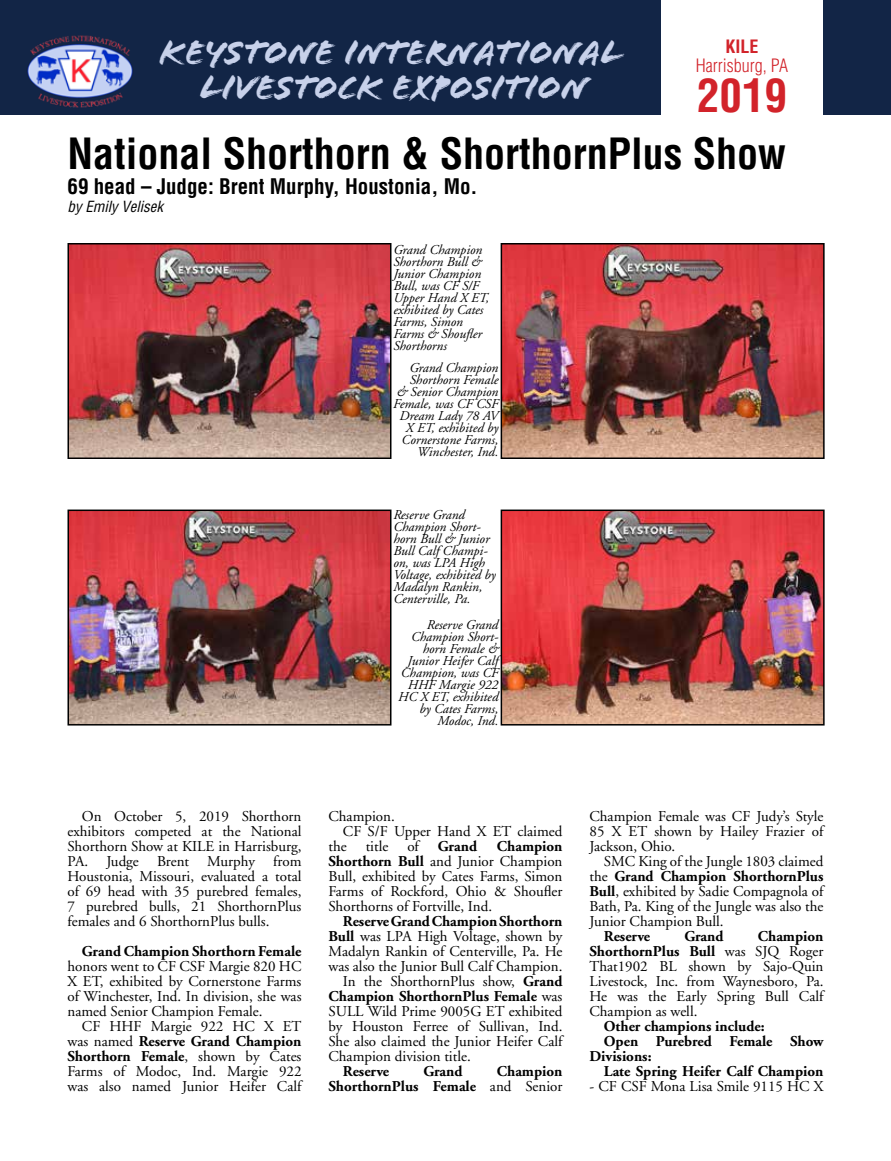
<style>
.page{position:relative;width:891px;height:1161px;background:#fff}
.page>*{position:absolute;margin:0;border:0;box-sizing:border-box;transform-origin:0 0}
.t1{font:700 condensed 45px "Helvetica";color:#d2232a}
.t2{font:700 condensed 42px "Helvetica";color:#000}
.t3{font:36px/34.3px "Flood Std";color:#c7d1ea;text-align:center}
.t4{font:700 condensed 21px "Helvetica";color:#000}
.t5{font:300 condensed 18px "Helvetica";color:#d2232a}
.t6{font:700 condensed 18px "Helvetica";color:#d2232a}
.t7{font:15px/15px "Adobe Garamond";color:#000;text-align:justify}
.t8{font:700 15px/15px "Adobe Garamond";color:#000;text-align:right}
.t9{font:italic condensed 15px "Helvetica";color:#000}
.t10{font:italic 13.5px/12px "Adobe Garamond";color:#000}
.s1{font-weight:700}
.s2{font-weight:400}
</style>
<div class="page">
<div style="left:0;top:0;width:891px;height:114px;background:#122546"></div>
<img style="left:27px;top:35px;width:106px;height:73px">
<div style="left:662px;top:0;width:161px;height:120px;background:#fff"></div>
<img style="left:71px;top:246px;width:318px;height:210px">
<div style="left:68px;top:243px;width:324px;height:216px;border:2px solid #000"></div>
<img style="left:504px;top:246px;width:318px;height:210px">
<div style="left:501px;top:243px;width:324px;height:216px;border:2px solid #000"></div>
<img style="left:71px;top:513px;width:318px;height:210px">
<div style="left:68px;top:510px;width:324px;height:216px;border:2px solid #000"></div>
<img style="left:504px;top:513px;width:318px;height:210px">
<div style="left:501px;top:510px;width:324px;height:216px;border:2px solid #000"></div>
<h3 class="t3" style="left:159px;top:36px;width:464px">KEYSTONE INTERNATIONAL<br>LIVESTOCK EXPOSITION</h3>
<p class="t6" style="left:726px;top:36px;width:35px">KILE</p>
<p class="t5" style="left:696px;top:54px;width:94px">Harrisburg, PA</p>
<h1 class="t1" style="left:697px;top:68px;width:91px">2019</h1>
<h2 class="t2" style="left:68px;top:128px;width:720px">National Shorthorn &amp; ShorthornPlus Show</h2>
<h3 class="t4" style="left:68px;top:174px;width:412px">69 head – Judge: Brent Murphy, Houstonia, Mo.</h3>
<p class="t9" style="left:68px;top:197px;width:97px">by Emily Velisek</p>
<p class="t10" style="left:393px;top:244px;width:97px">Grand Champion<br>Shorthorn Bull &amp;<br>Junior Champion<br>Bull, was CF S/F<br>Upper Hand X ET, exhibited by Cates<br>Farms, Simon<br>Farms &amp; Shoufler<br>Shorthorns</p>
<p class="t10" style="left:393px;top:362px;width:107px;text-align:right">Grand Champion<br>Shorthorn Female<br>&amp; Senior Champion<br>Female, was CF CSF<br>Dream Lady 78 AV<br>X ET, exhibited by<br>Cornerstone Farms,<br>Winchester, Ind.</p>
<p class="t10" style="left:393px;top:509px;width:104px">Reserve Grand<br>Champion Short&shy;horn Bull &amp; Junior<br>Bull Calf Champi&shy;on, was LPA High<br>Voltage, exhibited by<br>Madalyn Rankin,<br>Centerville, Pa.</p>
<p class="t10" style="left:398px;top:619px;width:102px;text-align:right">Reserve Grand<br>Champion Short&shy;horn Female &amp;<br>Junior Heifer Calf<br>Champion, was CF<br>HHF Margie 922<br>HC X ET, exhibited by Cates Farms,<br>Modoc, Ind.</p>
<p class="t7" style="left:68px;top:809px;width:236px;text-indent:14px">On October 5, 2019 Shorthorn exhibitors competed at the National Shorthorn Show at KILE in Harrisburg, PA. Judge Brent Murphy from Houstonia, Missouri, evaluated a total of 69 head with 35 purebred females, 7 purebred bulls, 21 ShorthornPlus females and 6 ShorthornPlus bulls.</p>
<p class="t8" style="left:82px;top:944px;width:221px">Grand Champion Shorthorn Female</p>
<p class="t7" style="left:68px;top:959px;width:236px">honors went to CF CSF Margie 820 HC X ET, exhibited by Cornerstone Farms of Winchester, Ind. In division, she was named Senior Champion Female.</p>
<p class="t7" style="left:68px;top:1019px;width:236px;text-indent:14px">CF HHF Margie 922 HC X ET was named <span class="s1">Reserve Grand Champion Shorthorn Female</span>, shown by Cates Farms of Modoc, Ind. Margie 922 was also named Junior Heifer Calf</p>
<p class="t7" style="left:328px;top:809px;width:68px">Champion.</p>
<p class="t7" style="left:343px;top:824px;width:221px">CF S/F Upper Hand X ET claimed</p>
<p class="t7" style="left:328px;top:839px;width:20px">the</p>
<p class="t7" style="left:366px;top:839px;width:24px">title</p>
<p class="t7" style="left:407px;top:839px;width:13px">of</p>
<p class="t8" style="left:438px;top:839px;width:41px">Grand</p>
<p class="t7" style="left:328px;top:839px;width:236px;text-indent:168px"><span class="s1">Champion Shorthorn Bull</span> and Junior Champion Bull, exhibited by Cates Farms, Simon Farms of Rockford, Ohio &amp; Shoufler Shorthorns of Fortville, Ind.</p>
<p class="t8" style="left:343px;top:914px;width:221px">Reserve Grand Champion Shorthorn</p>
<p class="t7" style="left:328px;top:929px;width:235px"><span class="s1">Bull</span> was LPA High Voltage, shown by</p>
<p class="t7" style="left:328px;top:944px;width:235px">Madalyn Rankin of Centerville, Pa. He</p>
<p class="t7" style="left:328px;top:959px;width:236px">was also the Junior Bull Calf Champion.</p>
<p class="t7" style="left:343px;top:974px;width:221px">In the ShorthornPlus show, <span class="s1">Grand</span></p>
<p class="t8" style="left:328px;top:989px;width:235px">Champion ShorthornPlus Female <span class="s2">was</span></p>
<p class="t7" style="left:328px;top:1004px;width:236px">SULL Wild Prime 9005G ET exhibited</p>
<p class="t7" style="left:328px;top:1019px;width:235px">by Houston Ferree of Sullivan, Ind.</p>
<p class="t7" style="left:328px;top:1034px;width:235px">She also claimed the Junior Heifer Calf</p>
<p class="t7" style="left:328px;top:1049px;width:144px">Champion division title.</p>
<p class="t8" style="left:343px;top:1064px;width:48px">Reserve</p>
<p class="t8" style="left:423px;top:1064px;width:41px">Grand</p>
<p class="t8" style="left:328px;top:1064px;width:236px">Champion<br>ShorthornPlus Female <span class="s2">and Senior</span></p>
<p class="t7" style="left:590px;top:809px;width:236px">Champion Female was CF Judy’s Style 85 X ET shown by Hailey Frazier of Jackson, Ohio.</p>
<p class="t7" style="left:590px;top:854px;width:236px;text-indent:14px">SMC King of the Jungle 1803 claimed the <span class="s1">Grand Champion ShorthornPlus Bull</span>, exhibited by Sadie Compagnola of Bath, Pa. King of the Jungle was also the Junior Champion Bull.</p>
<p class="t8" style="left:604px;top:929px;width:48px">Reserve</p>
<p class="t8" style="left:684px;top:929px;width:41px">Grand</p>
<p class="t7" style="left:590px;top:929px;width:236px;text-indent:168px"><span class="s1">Champion ShorthornPlus Bull</span> was SJQ Roger That1902 BL shown by Sajo-Quin Livestock, Inc. from Waynesboro, Pa.<br>He was the Early Spring Bull Calf Champion as well.</p>
<p class="t8" style="left:604px;top:1019px;width:162px">Other champions include:</p>
<p class="t8" style="left:604px;top:1034px;width:221px">Open Purebred Female Show</p>
<p class="t8" style="left:590px;top:1049px;width:64px">Divisions:</p>
<p class="t8" style="left:604px;top:1064px;width:221px">Late Spring Heifer Calf Champion</p>
<p class="t7" style="left:590px;top:1079px;width:235px">- CF CSF Mona Lisa Smile 9115 HC X</p>
</div>
